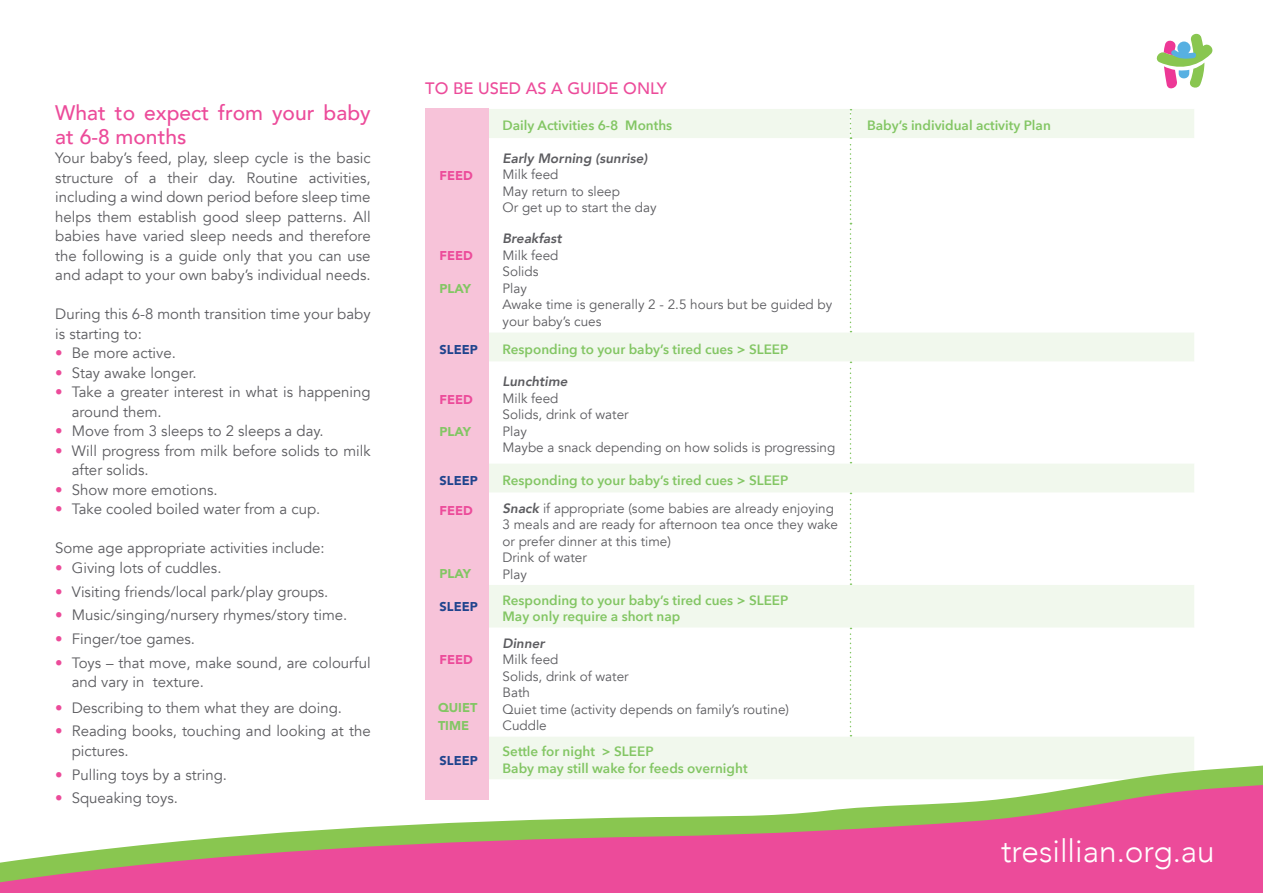
<style>
.page{position:relative;width:1263px;height:893px;background:#fff}
.page>*{position:absolute;margin:0;border:0;box-sizing:border-box;transform-origin:0 0}
.t1{font:300 31.5px "Avenir";color:#fff}
._2015_Subheading{font:500 21px/24px "Avenir";color:#ec4b9a}
._2015_text{font:500 16.5px "Avenir";color:#ec4b9a}
._2015_text-2{font:15px/19.5px "Avenir";color:#5c5c60}
._2015_Bullet_Text{font:15px/19.5px "Avenir";color:#5c5c60}
.t2{font:13.5px/16.5px "Avenir";color:#5c5c60}
.t3{font:600 13.5px/16.5px "Avenir Next";color:#83c664}
.t4{font:italic 800 13.5px "Avenir";color:#5c5c60}
.t5{font:900 12.75px "Avenir";color:#83c664}
.t6{font:900 12.75px "Avenir";color:#ec4b9a}
.t7{font:900 12.75px "Avenir";color:#20448d}
.s1{color:#ec4b9a}
.s2{font-weight:800;font-style:italic}
</style>
<div class="page">
<div style="left:489px;top:109px;width:705px;height:642px;background:#f1f8ed"></div>
<svg style="left:489px;top:138px;width:705px;height:447px"></svg>
<svg style="left:489px;top:628px;width:705px;height:108px"></svg>
<svg style="left:850px;top:109px;width:1px;height:223px"></svg>
<svg style="left:850px;top:362px;width:1px;height:101px"></svg>
<svg style="left:850px;top:493px;width:1px;height:92px"></svg>
<svg style="left:850px;top:628px;width:1px;height:108px"></svg>
<svg style="left:134px;top:801px;width:1129px;height:45px"></svg>
<svg style="left:0;top:846px;width:1263px;height:47px;background:#e45895"></svg>
<svg style="left:489px;top:751px;width:774px;height:50px;fill:#f1f8ed"></svg>
<svg style="left:1156px;top:33px;width:57px;height:56px"></svg>
<div style="left:425px;top:109px;width:64px;height:691px;background:#f7c3d9"></div>
<p class="_2015_Subheading" style="left:55px;top:99px;width:317px">What to expect from your baby at 6-8 months</p>
<p class="_2015_text-2" style="left:55px;top:149px;width:317px;text-align:justify">Your baby’s feed, play, sleep cycle is the basic structure of a their day. Routine activities, including a wind down period before sleep time helps them establish good sleep patterns. All babies have varied sleep needs and therefore the following is a guide only that you can use and adapt to your own baby’s individual needs.</p>
<p class="_2015_text-2" style="left:55px;top:305px;width:317px">During this 6-8 month transition time your baby is starting to:</p>
<p class="_2015_text-2" style="left:55px;top:344px;width:122px"><span class="s1">•</span> Be more active.</p>
<p class="_2015_text-2" style="left:55px;top:363px;width:143px"><span class="s1">•</span> Stay awake longer.</p>
<p class="_2015_text-2" style="left:72px;top:383px;width:300px;text-indent:-17px"><span class="s1">•</span> Take a greater interest in what is happening around them.</p>
<p class="_2015_text-2" style="left:55px;top:422px;width:270px"><span class="s1">•</span> Move from 3 sleeps to 2 sleeps a day.</p>
<p class="_2015_text-2" style="left:72px;top:441px;width:300px;text-indent:-17px"><span class="s1">•</span> Will progress from milk before solids to milk after solids.</p>
<p class="_2015_text-2" style="left:55px;top:480px;width:164px"><span class="s1">•</span> Show more emotions.</p>
<p class="_2015_text-2" style="left:55px;top:500px;width:267px"><span class="s1">•</span> Take cooled boiled water from a cup.</p>
<p class="_2015_text-2" style="left:55px;top:539px;width:271px">Some age appropriate activities include:</p>
<p class="_2015_Bullet_Text" style="left:55px;top:558px;width:168px"><span class="s1">•</span> Giving lots of cuddles.</p>
<p class="_2015_Bullet_Text" style="left:55px;top:582px;width:275px"><span class="s1">•</span> Visiting friends/local park/play groups.</p>
<p class="_2015_Bullet_Text" style="left:55px;top:606px;width:294px"><span class="s1">•</span> Music/singing/nursery rhymes/story time.</p>
<p class="_2015_Bullet_Text" style="left:55px;top:629px;width:141px"><span class="s1">•</span> Finger/toe games.</p>
<p class="_2015_Bullet_Text" style="left:72px;top:653px;width:300px;text-indent:-17px"><span class="s1">•</span> Toys – that move, make sound, are colourful and vary in texture.</p>
<p class="_2015_Bullet_Text" style="left:55px;top:698px;width:288px"><span class="s1">•</span> Describing to them what they are doing.</p>
<p class="_2015_Bullet_Text" style="left:72px;top:722px;width:300px;text-indent:-17px"><span class="s1">•</span> Reading books, touching and looking at the pictures.</p>
<p class="_2015_Bullet_Text" style="left:55px;top:765px;width:173px"><span class="s1">•</span> Pulling toys by a string.</p>
<p class="_2015_Bullet_Text" style="left:55px;top:789px;width:124px"><span class="s1">•</span> Squeaking toys.</p>
<p class="_2015_text" style="left:425px;top:74px;width:243px">TO BE USED AS A GUIDE ONLY</p>
<p class="t6" style="left:440px;top:164px;width:35px">FEED</p>
<p class="t6" style="left:440px;top:245px;width:35px">FEED</p>
<p class="t5" style="left:440px;top:278px;width:33px">PLAY</p>
<p class="t7" style="left:440px;top:339px;width:40px">SLEEP</p>
<p class="t6" style="left:440px;top:388px;width:35px">FEED</p>
<p class="t5" style="left:440px;top:420px;width:33px">PLAY</p>
<p class="t7" style="left:440px;top:469px;width:40px">SLEEP</p>
<p class="t6" style="left:440px;top:499px;width:35px">FEED</p>
<p class="t5" style="left:440px;top:563px;width:33px">PLAY</p>
<p class="t7" style="left:440px;top:595px;width:40px">SLEEP</p>
<p class="t6" style="left:440px;top:649px;width:35px">FEED</p>
<p class="t5" style="left:438px;top:697px;width:41px">QUIET</p>
<p class="t5" style="left:438px;top:715px;width:33px">TIME</p>
<p class="t7" style="left:440px;top:749px;width:40px">SLEEP</p>
<p class="t3" style="left:502px;top:117px;width:171px">Daily Activities 6-8 Months</p>
<p class="t3" style="left:867px;top:117px;width:185px">Baby’s individual activity Plan</p>
<p class="t4" style="left:502px;top:150px;width:146px">Early Morning (sunrise)</p>
<p class="t2" style="left:502px;top:167px;width:58px">Milk feed</p>
<p class="t2" style="left:502px;top:183px;width:119px">May return to sleep</p>
<p class="t2" style="left:502px;top:200px;width:156px">Or get up to start the day</p>
<p class="t4" style="left:502px;top:231px;width:61px">Breakfast</p>
<p class="t2" style="left:502px;top:247px;width:58px">Milk feed</p>
<p class="t2" style="left:502px;top:264px;width:37px">Solids</p>
<p class="t2" style="left:502px;top:280px;width:26px">Play</p>
<p class="t2" style="left:502px;top:297px;width:331px">Awake time is generally 2 - 2.5 hours but be guided by your baby’s cues</p>
<p class="t3" style="left:502px;top:340px;width:287px">Responding to your baby’s tired cues &gt; SLEEP</p>
<p class="t4" style="left:502px;top:374px;width:67px">Lunchtime</p>
<p class="t2" style="left:502px;top:390px;width:58px">Milk feed</p>
<p class="t2" style="left:502px;top:407px;width:128px">Solids, drink of water</p>
<p class="t2" style="left:502px;top:423px;width:26px">Play</p>
<p class="t2" style="left:502px;top:440px;width:334px">Maybe a snack depending on how solids is progressing</p>
<p class="t3" style="left:502px;top:471px;width:287px">Responding to your baby’s tired cues &gt; SLEEP</p>
<p class="t2" style="left:502px;top:500px;width:337px"><span class="s2">Snack</span> if appropriate (some babies are already enjoying<br>3 meals and are ready for afternoon tea once they wake or prefer dinner at this time)</p>
<p class="t2" style="left:502px;top:549px;width:86px">Drink of water</p>
<p class="t2" style="left:502px;top:566px;width:26px">Play</p>
<p class="t3" style="left:502px;top:591px;width:287px">Responding to your baby’s tired cues &gt; SLEEP<br>May only require a short nap</p>
<p class="t4" style="left:502px;top:635px;width:44px">Dinner</p>
<p class="t2" style="left:502px;top:651px;width:58px">Milk feed</p>
<p class="t2" style="left:502px;top:668px;width:128px">Solids, drink of water</p>
<p class="t2" style="left:502px;top:684px;width:29px">Bath</p>
<p class="t2" style="left:502px;top:701px;width:288px">Quiet time (activity depends on family’s routine)</p>
<p class="t2" style="left:502px;top:717px;width:46px">Cuddle</p>
<p class="t3" style="left:502px;top:743px;width:247px">Settle for night &gt; SLEEP<br>Baby may still wake for feeds overnight</p>
<p class="t1" style="left:1001px;top:832px;width:215px">tresillian.org.au</p>
</div>
